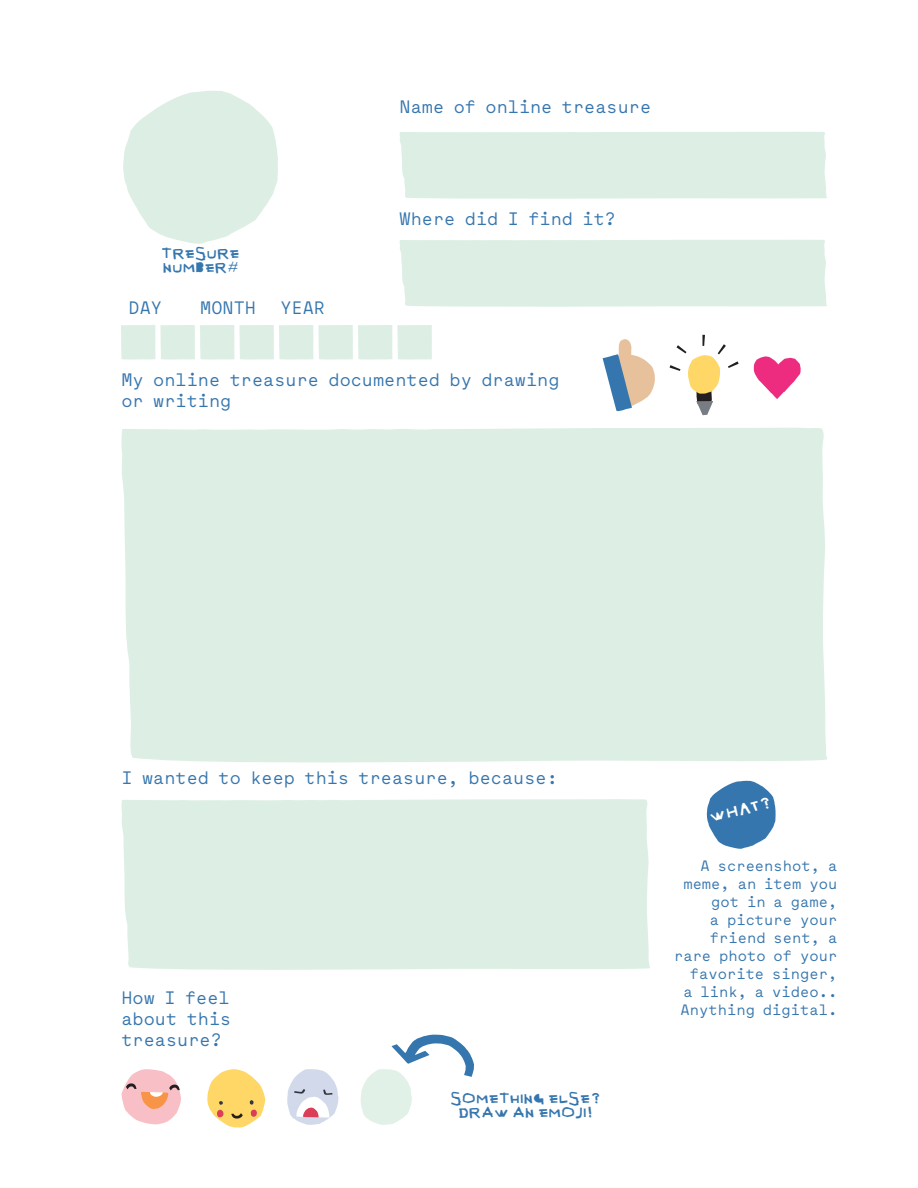
<style>
.page{position:relative;width:918px;height:1188px;background:#fff}
.page>*{position:absolute;margin:0;border:0;box-sizing:border-box;transform-origin:0 0}
._02_body_2{font:18px/21px "Maax Regular Mono";color:#3676ae;text-align:justify}
.Maax_Mono_NEW_WORD{font:15px/18px "Maax Regular Mono";color:#3676ae;text-align:right}
.Ruby_Medium_Title{font:13.05px "Hello Ruby Cutout";color:#fff}
.Ruby_Small{font:12px/14.4px "Hello Ruby Cutout";letter-spacing:-.04em;color:#3676ae}
</style>
<div class="page">
<svg style="left:707px;top:781px;width:69px;height:68px"></svg>
<svg style="left:123px;top:91px;width:155px;height:153px"></svg>
<svg style="left:287px;top:1069px;width:52px;height:56px"></svg>
<svg style="left:207px;top:1069px;width:59px;height:59px"></svg>
<svg style="left:121px;top:1069px;width:60px;height:55px"></svg>
<div style="left:121px;top:427px;width:706px;height:336px;background:#ddefe4"></div>
<div style="left:121px;top:799px;width:529px;height:171px;background:#ddefe4"></div>
<svg style="left:121px;top:325px;width:311px;height:35px;background:#e1f1e7"></svg>
<div style="left:399px;top:132px;width:428px;height:67px;background:#ddefe4"></div>
<div style="left:399px;top:240px;width:428px;height:67px;background:#ddefe4"></div>
<svg style="left:361px;top:1035px;width:113px;height:90px"></svg>
<svg style="left:603px;top:339px;width:52px;height:73px"></svg>
<svg style="left:754px;top:356px;width:47px;height:43px"></svg>
<svg style="left:670px;top:335px;width:69px;height:80px"></svg>
<p class="_02_body_2" style="left:400px;top:96px;width:253px">Name of online treasure</p>
<p class="Ruby_Small" style="left:161px;top:247px;width:80px">TRESURE<br>NUMBER#</p>
<p class="_02_body_2" style="left:129px;top:297px;width:35px">DAY</p>
<p class="_02_body_2" style="left:200px;top:297px;width:57px">MONTH</p>
<p class="_02_body_2" style="left:280px;top:297px;width:46px">YEAR</p>
<p class="_02_body_2" style="left:400px;top:208px;width:218px">Where did I find it?</p>
<p class="_02_body_2" style="left:122px;top:369px;width:440px">My online treasure documented by drawing or writing</p>
<p class="_02_body_2" style="left:122px;top:767px;width:438px">I wanted to keep this treasure, because:</p>
<p class="_02_body_2" style="left:122px;top:987px;width:111px">How I feel about this treasure?</p>
<p class="Ruby_Small" style="left:450px;top:1092px;width:153px;text-align:center">SOMETHING ELSE?<br>DRAW AN EMOJI!</p>
<p class="Ruby_Medium_Title" style="left:707px;top:807px;width:66px;rotate:-14deg">WH AT?</p>
<p class="Maax_Mono_NEW_WORD" style="left:674px;top:857px;width:165px">A screenshot, a meme, an item you got in a game,<br>a picture your friend sent, a rare photo of your favorite singer,<br>a link, a video..<br>Anything digital.</p>
</div>
